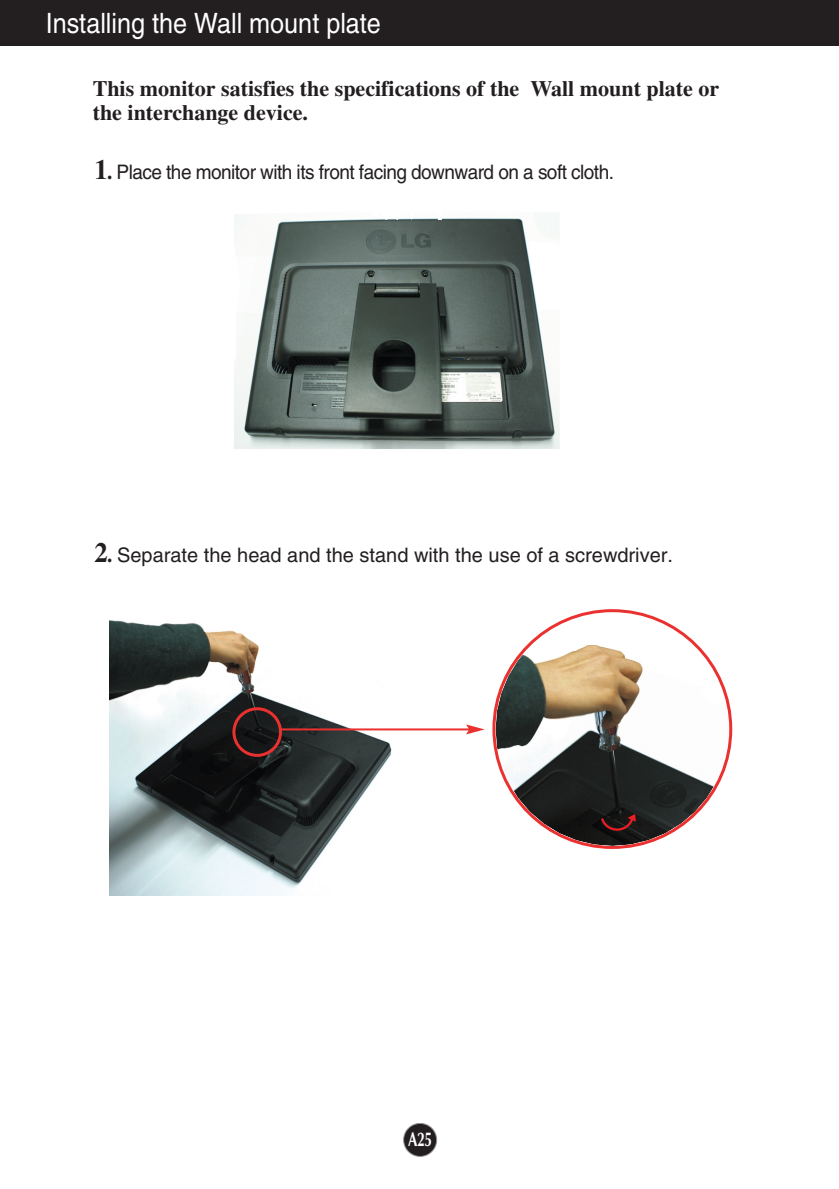
<style>
.page{position:relative;width:839px;height:1189px;background:#fff}
.page>*{position:absolute;margin:0;border:0;box-sizing:border-box;transform-origin:0 0}
.t1{font:28px "Helvetica";color:#fff;scale:.9 1}
.t2{font:700 22px/24px "Times";color:#231f20}
.t3{font:20px "Helvetica";letter-spacing:-.03em;color:#231f20;scale:.95 1}
.t4{font:20px "Helvetica";color:#231f20}
.t5{font:700 20px "Optima";color:#fff;scale:.7 1}
.s1{font-family:"Times";font-weight:700;font-size:28px}
.s2{font-family:"Times";font-weight:700;font-size:22px}
</style>
<div class="page">
<div style="left:403px;top:1123px;width:33px;height:33px;background:#231f20;border-radius:50%"></div>
<div style="left:403px;top:1123px;width:34px;height:34px;border:2px solid #939598;border-radius:50%"></div>
<div style="left:0;top:0;width:839px;height:45px;background:#231f20"></div>
<img style="left:234px;top:214px;width:326px;height:235px">
<img style="left:109px;top:620px;width:293px;height:275px">
<svg style="left:232px;top:707px;width:50px;height:50px;background:#3c1d1d"></svg>
<hr style="left:281px;top:728px;width:188px;height:2px;background:#ea312f">
<svg style="left:466px;top:724px;width:18px;height:10px"></svg>
<svg style="left:492px;top:609px;width:240px;height:240px"></svg>
<svg style="left:601px;top:814px;width:35px;height:18px"></svg>
<p class="t1" style="left:46px;top:13px;width:374px">Installing the Wall mount plate</p>
<p class="t2" style="left:93px;top:79px;width:628px">This monitor satisfies the specifications of the Wall mount plate or the interchange device.</p>
<p class="t3" style="left:94px;top:165px;width:548px"><span class="s1">1</span><span class="s2">.</span> Place the monitor with its front facing downward on a soft cloth.</p>
<p class="t4" style="left:94px;top:548px;width:580px"><span class="s1">2</span><span class="s2">.</span> Separate the head and the stand with the use of a screwdriver.</p>
<p class="t5" style="left:408px;top:1131px;width:36px">A25</p>
</div>
